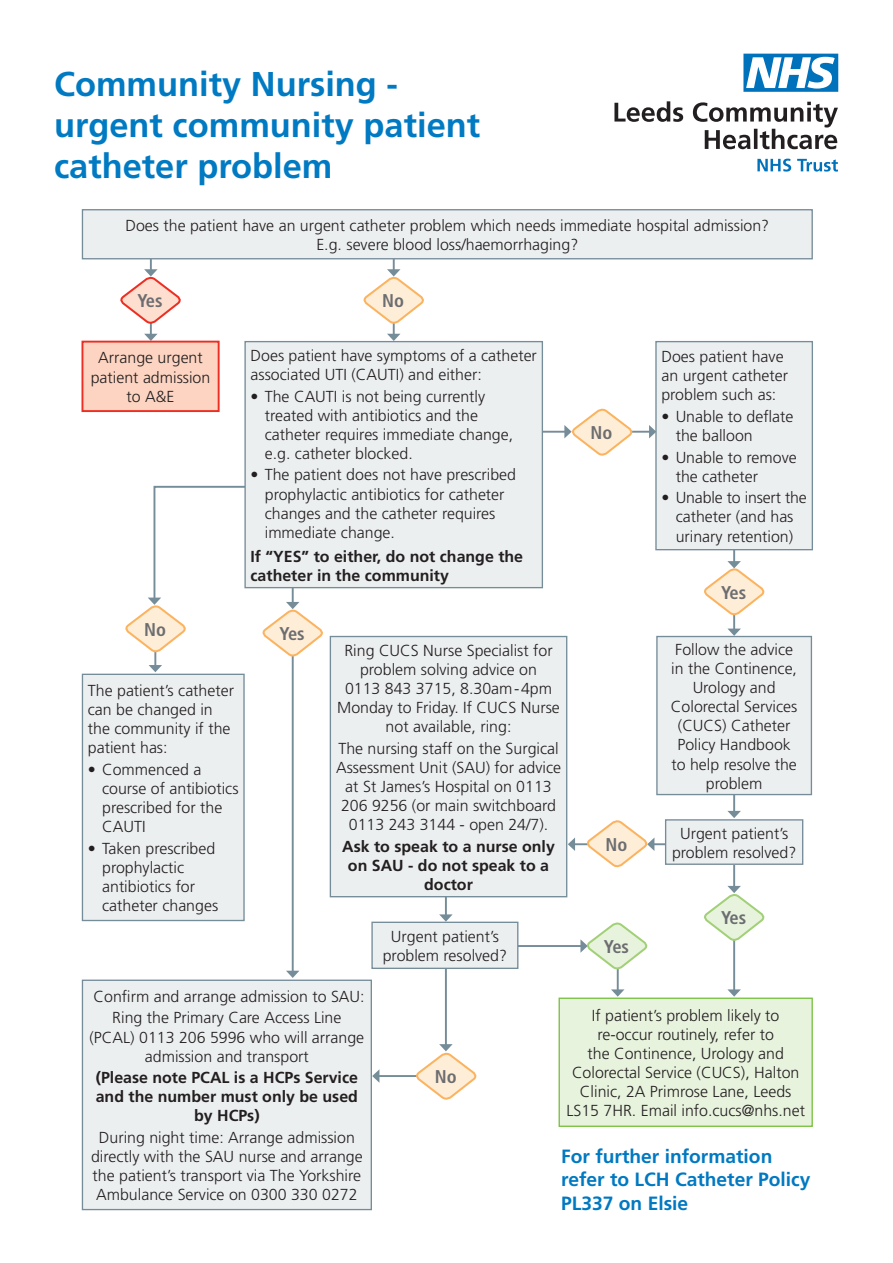
<style>
.page{position:relative;width:893px;height:1263px;background:#fff}
.page>*{position:absolute;margin:0;border:0;box-sizing:border-box;transform-origin:0 0}
.t1{font:700 34.35px/41.2px "Frutiger";color:#007ac2}
.t2{font:700 19.2px/23.1px "Frutiger";color:#0079c2}
.t3{font:700 condensed 18.45px "Frutiger";color:#6c6d70}
.t4{font:300 15.9px/19.2px "Frutiger";color:#231f20;text-align:center}
.t5{font:700 15.9px/19.2px "Frutiger";color:#231f20;text-align:center}
</style>
<div class="page">
<hr style="left:617px;top:956px;width:2px;height:35px;background:#758c99">
<svg style="left:611px;top:989px;width:13px;height:8px"></svg>
<hr style="left:513px;top:945px;width:69px;height:2px;background:#758c99">
<hr style="left:378px;top:1075px;width:42px;height:2px;background:#758c99">
<svg style="left:372px;top:1070px;width:7px;height:12px"></svg>
<hr style="left:445px;top:958px;width:2px;height:87px;background:#758c99">
<hr style="left:733px;top:926px;width:2px;height:65px;background:#758c99">
<svg style="left:727px;top:989px;width:14px;height:8px"></svg>
<hr style="left:733px;top:784px;width:2px;height:28px;background:#758c99">
<svg style="left:727px;top:811px;width:14px;height:7px"></svg>
<hr style="left:445px;top:892px;width:2px;height:24px;background:#758c99">
<svg style="left:439px;top:914px;width:14px;height:8px"></svg>
<hr style="left:292px;top:648px;width:2px;height:324px;background:#758c99">
<svg style="left:286px;top:971px;width:13px;height:7px"></svg>
<hr style="left:154px;top:630px;width:2px;height:36px;background:#758c99">
<svg style="left:149px;top:665px;width:13px;height:7px"></svg>
<hr style="left:625px;top:431px;width:25px;height:2px;background:#758c99">
<svg style="left:649px;top:425px;width:6px;height:13px"></svg>
<hr style="left:541px;top:431px;width:25px;height:2px;background:#758c99">
<svg style="left:119px;top:259px;width:63px;height:82px"></svg>
<svg style="left:362px;top:259px;width:63px;height:82px"></svg>
<div style="left:82px;top:210px;width:730px;height:49px;background:#eceff0"></div>
<div style="left:82px;top:209px;width:731px;height:50px;border:1px solid #758c99"></div>
<div style="left:82px;top:342px;width:137px;height:69px;background:#fcd4c1"></div>
<div style="left:81px;top:341px;width:139px;height:71px;border:2px solid #ee2e22"></div>
<div style="left:245px;top:342px;width:297px;height:246px;background:#eceff0"></div>
<div style="left:244px;top:341px;width:299px;height:247px;border:1px solid #758c99"></div>
<div style="left:656px;top:342px;width:156px;height:208px;background:#eceff0"></div>
<div style="left:655px;top:341px;width:158px;height:209px;border:1px solid #758c99"></div>
<svg style="left:703px;top:548px;width:63px;height:88px"></svg>
<div style="left:657px;top:636px;width:154px;height:158px;background:#eceff0"></div>
<div style="left:656px;top:636px;width:156px;height:159px;border:1px solid #758c99"></div>
<div style="left:330px;top:636px;width:237px;height:261px;background:#eceff0"></div>
<div style="left:330px;top:636px;width:237px;height:261px;border:1px solid #758c99"></div>
<div style="left:559px;top:998px;width:253px;height:128px;background:#e8f3de"></div>
<div style="left:559px;top:997px;width:254px;height:130px;border:1px solid #79c142"></div>
<svg style="left:125px;top:485px;width:128px;height:169px"></svg>
<div style="left:82px;top:674px;width:162px;height:246px;background:#eceff0"></div>
<div style="left:82px;top:674px;width:163px;height:247px;border:1px solid #758c99"></div>
<svg style="left:261px;top:586px;width:63px;height:72px"></svg>
<svg style="left:580px;top:922px;width:68px;height:49px"></svg>
<div style="left:372px;top:922px;width:146px;height:46px;background:#eceff0"></div>
<div style="left:371px;top:922px;width:147px;height:47px;border:1px solid #758c99"></div>
<svg style="left:416px;top:1044px;width:61px;height:56px"></svg>
<div style="left:82px;top:980px;width:289px;height:229px;background:#eceff0"></div>
<div style="left:82px;top:979px;width:290px;height:231px;border:1px solid #758c99"></div>
<svg style="left:564px;top:408px;width:70px;height:48px"></svg>
<hr style="left:733px;top:853px;width:2px;height:34px;background:#758c99">
<svg style="left:704px;top:886px;width:61px;height:56px"></svg>
<div style="left:666px;top:820px;width:137px;height:44px;background:#eceff0"></div>
<div style="left:665px;top:819px;width:138px;height:46px;border:1px solid #758c99"></div>
<svg style="left:568px;top:819px;width:103px;height:49px"></svg>
<svg style="left:757px;top:159px;width:81px;height:13px"></svg>
<svg style="left:614px;top:101px;width:224px;height:48px"></svg>
<svg style="left:743px;top:54px;width:95px;height:38px"></svg>
<p class="t1" style="left:54px;top:63px;width:428px">Community Nursing - urgent community patient catheter problem</p>
<p class="t4" style="left:125px;top:216px;width:645px">Does the patient have an urgent catheter problem which needs immediate hospital admission?<br>E.g. severe blood loss/haemorrhaging?</p>
<p class="t3" style="left:137px;top:290px;width:27px">Yes</p>
<p class="t3" style="left:382px;top:290px;width:23px">No</p>
<p class="t4" style="left:91px;top:348px;width:121px">Arrange urgent patient admission to A&amp;E</p>
<p class="t4" style="left:251px;top:346px;width:288px;text-align:left">Does patient have symptoms of a catheter associated UTI (CAUTI) and either:</p>
<p class="t4" style="left:265px;top:386px;width:250px;text-align:left;text-indent:-14px">• The CAUTI is not being currently treated with antibiotics and the catheter requires immediate change, e.g. catheter blocked.</p>
<p class="t4" style="left:265px;top:465px;width:253px;text-align:left;text-indent:-14px">• The patient does not have prescribed prophylactic antibiotics for catheter changes and the catheter requires immediate change.</p>
<p class="t5" style="left:251px;top:546px;width:274px;text-align:left">If “YES” to either, do not change the catheter in the community</p>
<p class="t3" style="left:144px;top:618px;width:23px">No</p>
<p class="t4" style="left:88px;top:681px;width:148px;text-align:left">The patient’s catheter can be changed in the community if the patient has:</p>
<p class="t4" style="left:102px;top:760px;width:138px;text-align:left;text-indent:-14px">• Commenced a course of antibiotics prescribed for the<br>CAUTI</p>
<p class="t4" style="left:102px;top:839px;width:118px;text-align:left;text-indent:-14px">• Taken prescribed prophylactic antibiotics for catheter changes</p>
<p class="t3" style="left:280px;top:623px;width:27px">Yes</p>
<p class="t4" style="left:337px;top:640px;width:224px">Ring CUCS Nurse Specialist for problem solving advice on<br>0113 843 3715, 8.30am-4pm<br>Monday to Friday. If CUCS Nurse not available, ring:</p>
<p class="t4" style="left:336px;top:739px;width:227px">The nursing staff on the Surgical<br>Assessment Unit (SAU) for advice at St James’s Hospital on 0113<br>206 9256 (or main switchboard<br>0113 243 3144 - open 24/7).</p>
<p class="t5" style="left:342px;top:836px;width:214px">Ask to speak to a nurse only on SAU - do not speak to a doctor</p>
<p class="t4" style="left:383px;top:927px;width:126px">Urgent patient’s problem resolved?</p>
<p class="t3" style="left:591px;top:422px;width:23px">No</p>
<p class="t3" style="left:606px;top:833px;width:23px">No</p>
<p class="t3" style="left:604px;top:935px;width:27px">Yes</p>
<p class="t4" style="left:661px;top:347px;width:128px;text-align:left">Does patient have an urgent catheter problem such as:</p>
<p class="t4" style="left:676px;top:407px;width:119px;text-align:left;text-indent:-14px">• Unable to deflate the balloon</p>
<p class="t4" style="left:676px;top:447px;width:123px;text-align:left;text-indent:-14px">• Unable to remove the catheter</p>
<p class="t4" style="left:661px;top:488px;width:147px">• Unable to insert the catheter (and has urinary retention)</p>
<p class="t3" style="left:721px;top:581px;width:27px">Yes</p>
<p class="t4" style="left:671px;top:640px;width:128px">Follow the advice in the Continence,<br>Urology and<br>Colorectal Services (CUCS) Catheter<br>Policy Handbook to help resolve the problem</p>
<p class="t4" style="left:672px;top:824px;width:126px">Urgent patient’s problem resolved?</p>
<p class="t3" style="left:721px;top:907px;width:27px">Yes</p>
<p class="t4" style="left:94px;top:987px;width:273px">Confirm and arrange admission to SAU:</p>
<p class="t4" style="left:90px;top:1008px;width:276px">Ring the Primary Care Access Line (PCAL) 0113 206 5996 who will arrange admission and transport</p>
<p class="t5" style="left:96px;top:1068px;width:264px">(Please note PCAL is a HCPs Service and the number must only be used by HCPs)</p>
<p class="t4" style="left:91px;top:1128px;width:273px">During night time: Arrange admission directly with the SAU nurse and arrange the patient’s transport via The Yorkshire Ambulance Service on 0300 330 0272</p>
<p class="t3" style="left:435px;top:1066px;width:23px">No</p>
<p class="t4" style="left:566px;top:1005px;width:240px">If patient’s problem likely to re-occur routinely, refer to<br>the Continence, Urology and<br>Colorectal Service (CUCS), Halton<br>Clinic, 2A Primrose Lane, Leeds<br>LS15 7HR. Email info.cucs@nhs.net</p>
<p class="t2" style="left:561px;top:1145px;width:251px">For further information refer to LCH Catheter Policy<br>PL337 on Elsie</p>
</div>
